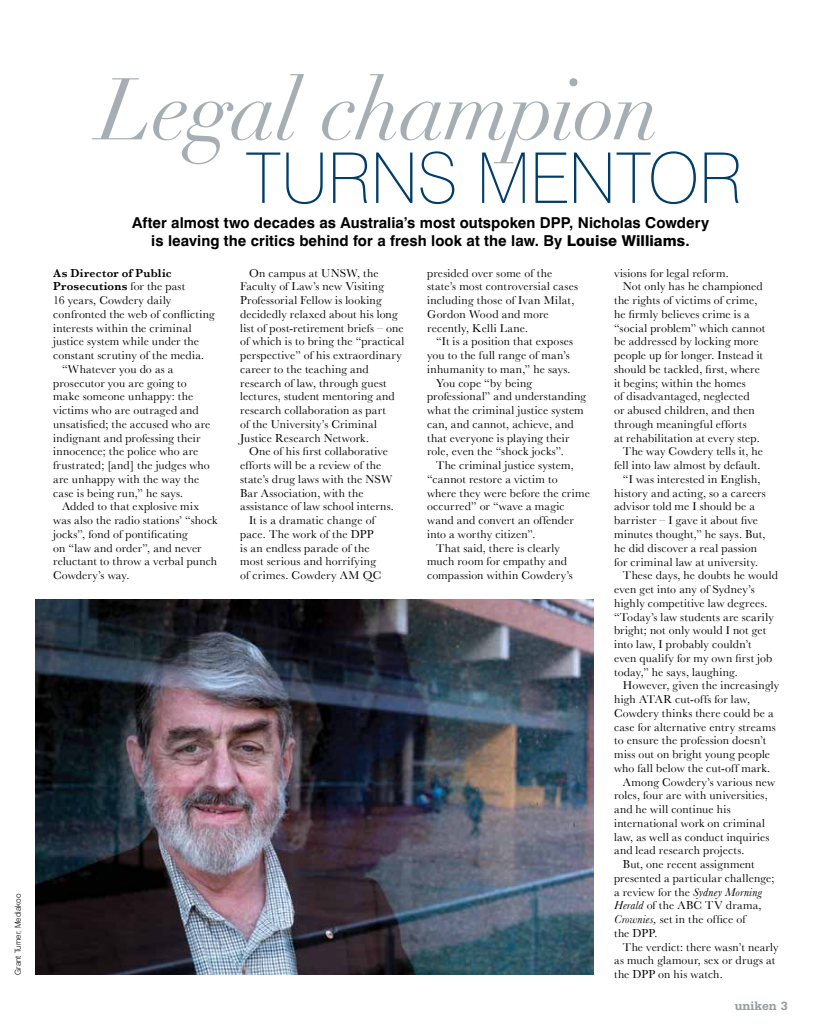
<style>
.page{position:relative;width:833px;height:1028px;background:#fff}
.page>*{position:absolute;margin:0;border:0;box-sizing:border-box;transform-origin:0 0}
.t1{font:italic 85.88px "Didot";letter-spacing:-.015em;color:#a7aeb3}
.t2{font:100 70.12px "Swiss 721 BT";color:#003d68}
.t3{font:700 15px/17.5px "Swiss 721 BT";letter-spacing:.005em;color:#000}
.t4{font:500 12.5px "Serifa BEFOP";color:#949ca1}
.t5{font:11.88px/13.8px "Baskerville";letter-spacing:.015em;color:#000}
.t6{font:600 11.88px "Baskerville";letter-spacing:.02em;color:#000}
.t7{font:300 8.12px "Swiss 721 BT";color:#000}
.s1{font-weight:800}
.s2{font-weight:400}
.s3{font-style:italic}
</style>
<div class="page">
<img style="left:35px;top:599px;width:558px;height:375px">
<p class="t7" style="left:13px;top:974px;width:83px;rotate:-90deg">Grant Turner, Mediakoo</p>
<h1 class="t1" style="left:99px;top:57px;width:562px">Legal champion</h1>
<h2 class="t2" style="left:245px;top:135px;width:274px">TURNS MENT</h2>
<h2 class="t2" style="left:647px;top:135px;width:96px">OR</h2>
<p class="t3" style="left:132px;top:214px;width:419px">After almost two decades as Australia’s most outspoken DPP</p>
<p class="t3" style="left:151px;top:214px;width:559px;text-indent:418px">, Nicholas Cowdery is leaving the critics behind for a fresh look at the law. By <span class="s1">Louise Williams</span>.</p>
<p class="t6" style="left:53px;top:266px;width:120px">As Director of Public</p>
<p class="t6" style="left:53px;top:279px;width:133px">Prosecutions <span class="s2">for the past</span></p>
<p class="t5" style="left:53px;top:293px;width:120px">16 years, Cowdery daily</p>
<p class="t5" style="left:53px;top:307px;width:163px">confronted the web of conflicting</p>
<p class="t5" style="left:53px;top:321px;width:140px">interests within the criminal</p>
<p class="t5" style="left:53px;top:334px;width:147px">justice system while under the</p>
<p class="t5" style="left:53px;top:348px;width:152px">constant scrutiny of the media.</p>
<p class="t5" style="left:62px;top:362px;width:113px">“Whatever you do as a</p>
<p class="t5" style="left:53px;top:376px;width:135px">prosecutor you are going to</p>
<p class="t5" style="left:53px;top:389px;width:142px">make someone unhappy: the</p>
<p class="t5" style="left:53px;top:403px;width:147px">victims who are outraged and</p>
<p class="t5" style="left:53px;top:417px;width:159px">unsatisfied; the accused who are</p>
<p class="t5" style="left:53px;top:431px;width:149px">indignant and professing their</p>
<p class="t5" style="left:53px;top:444px;width:147px">innocence; the police who are</p>
<p class="t5" style="left:53px;top:458px;width:158px">frustrated; [and] the judges who</p>
<p class="t5" style="left:53px;top:472px;width:147px">are unhappy with the way the</p>
<p class="t5" style="left:53px;top:486px;width:131px">case is being run,” he says.</p>
<p class="t5" style="left:62px;top:499px;width:139px">Added to that explosive mix</p>
<p class="t5" style="left:53px;top:513px;width:166px">was also the radio stations’ “shock</p>
<p class="t5" style="left:53px;top:527px;width:136px">jocks”, fond of pontificating</p>
<p class="t5" style="left:53px;top:541px;width:150px">on “law and order”, and never</p>
<p class="t5" style="left:53px;top:554px;width:166px">reluctant to throw a verbal punch</p>
<p class="t5" style="left:53px;top:568px;width:78px">Cowdery’s way.</p>
<p class="t5" style="left:240px;top:266px;width:166px;text-indent:9px">On campus at UNSW, the<br>Faculty of Law’s new Visiting<br>Professorial Fellow is looking decidedly relaxed about his long list of post-retirement briefs – one of which is to bring the “practical perspective” of his extraordinary career to the teaching and research of law, through guest lectures, student mentoring and research collaboration as part<br>of the University’s Criminal<br>Justice Research Network.</p>
<p class="t5" style="left:249px;top:444px;width:141px">One of his first collaborative</p>
<p class="t5" style="left:240px;top:458px;width:143px">efforts will be a review of the</p>
<p class="t5" style="left:240px;top:472px;width:154px">state’s drug laws with the NSW</p>
<p class="t5" style="left:240px;top:486px;width:125px">Bar Association, with the</p>
<p class="t5" style="left:240px;top:499px;width:155px">assistance of law school interns.</p>
<p class="t5" style="left:249px;top:513px;width:128px">It is a dramatic change of</p>
<p class="t5" style="left:240px;top:527px;width:135px">pace. The work of the DPP</p>
<p class="t5" style="left:240px;top:541px;width:131px">is an endless parade of the</p>
<p class="t5" style="left:240px;top:554px;width:137px">most serious and horrifying</p>
<p class="t5" style="left:240px;top:568px;width:143px">of crimes. Cowdery AM QC</p>
<p class="t5" style="left:427px;top:266px;width:152px">presided over some of the state’s most controversial cases including those of Ivan Milat,<br>Gordon Wood and more recently, Kelli Lane.</p>
<p class="t5" style="left:436px;top:334px;width:139px">“It is a position that exposes</p>
<p class="t5" style="left:427px;top:348px;width:144px">you to the full range of man’s</p>
<p class="t5" style="left:427px;top:362px;width:145px">inhumanity to man,” he says.</p>
<p class="t5" style="left:436px;top:376px;width:98px">You cope “by being</p>
<p class="t5" style="left:427px;top:389px;width:160px">professional” and understanding</p>
<p class="t5" style="left:427px;top:403px;width:158px">what the criminal justice system</p>
<p class="t5" style="left:427px;top:417px;width:148px">can, and cannot, achieve, and</p>
<p class="t5" style="left:427px;top:431px;width:144px">that everyone is playing their</p>
<p class="t5" style="left:427px;top:444px;width:138px">role, even the “shock jocks”.</p>
<p class="t5" style="left:436px;top:458px;width:139px">The criminal justice system,</p>
<p class="t5" style="left:427px;top:472px;width:132px">“cannot restore a victim to</p>
<p class="t5" style="left:427px;top:486px;width:164px">where they were before the crime</p>
<p class="t5" style="left:427px;top:499px;width:139px">occurred” or “wave a magic</p>
<p class="t5" style="left:427px;top:513px;width:148px">wand and convert an offender</p>
<p class="t5" style="left:427px;top:527px;width:110px">into a worthy citizen”.</p>
<p class="t5" style="left:436px;top:541px;width:125px">That said, there is clearly</p>
<p class="t5" style="left:427px;top:554px;width:141px">much room for empathy and</p>
<p class="t5" style="left:427px;top:568px;width:147px">compassion within Cowdery’s</p>
<p class="t5" style="left:614px;top:266px;width:116px">visions for legal reform.</p>
<p class="t5" style="left:623px;top:279px;width:141px">Not only has he championed</p>
<p class="t5" style="left:614px;top:293px;width:145px">the rights of victims of crime,</p>
<p class="t5" style="left:614px;top:307px;width:137px">he firmly believes crime is a</p>
<p class="t5" style="left:614px;top:321px;width:153px">“social problem” which cannot</p>
<p class="t5" style="left:614px;top:334px;width:146px">be addressed by locking more</p>
<p class="t5" style="left:614px;top:348px;width:150px">people up for longer. Instead it</p>
<p class="t5" style="left:614px;top:362px;width:147px">should be tackled, first, where</p>
<p class="t5" style="left:614px;top:376px;width:133px">it begins; within the homes</p>
<p class="t5" style="left:614px;top:389px;width:137px">of disadvantaged, neglected</p>
<p class="t5" style="left:614px;top:403px;width:142px">or abused children, and then</p>
<p class="t5" style="left:614px;top:417px;width:134px">through meaningful efforts</p>
<p class="t5" style="left:614px;top:431px;width:147px">at rehabilitation at every step.</p>
<p class="t5" style="left:623px;top:444px;width:142px">The way Cowdery tells it, he</p>
<p class="t5" style="left:614px;top:458px;width:148px">fell into law almost by default.</p>
<p class="t5" style="left:623px;top:472px;width:139px">“I was interested in English,</p>
<p class="t5" style="left:614px;top:486px;width:153px">history and acting, so a careers</p>
<p class="t5" style="left:614px;top:499px;width:142px">advisor told me I should be a</p>
<p class="t5" style="left:614px;top:513px;width:145px">barrister – I gave it about five</p>
<p class="t5" style="left:614px;top:527px;width:153px">minutes thought,” he says. But,</p>
<p class="t5" style="left:614px;top:541px;width:144px">he did discover a real passion</p>
<p class="t5" style="left:614px;top:554px;width:146px">for criminal law at university.</p>
<p class="t5" style="left:623px;top:568px;width:156px">These days, he doubts he would</p>
<p class="t5" style="left:614px;top:582px;width:142px">even get into any of Sydney’s</p>
<p class="t5" style="left:614px;top:596px;width:155px">highly competitive law degrees.</p>
<p class="t5" style="left:614px;top:609px;width:161px">“Today’s law students are scarily</p>
<p class="t5" style="left:614px;top:623px;width:154px">bright; not only would I not get</p>
<p class="t5" style="left:614px;top:637px;width:139px">into law, I probably couldn’t</p>
<p class="t5" style="left:614px;top:651px;width:160px">even qualify for my own first job</p>
<p class="t5" style="left:614px;top:664px;width:125px">today,” he says, laughing.</p>
<p class="t5" style="left:623px;top:678px;width:158px">However, given the increasingly</p>
<p class="t5" style="left:614px;top:692px;width:137px">high ATAR cut-offs for law,</p>
<p class="t5" style="left:614px;top:706px;width:161px">Cowdery thinks there could be a</p>
<p class="t5" style="left:614px;top:719px;width:163px">case for alternative entry streams</p>
<p class="t5" style="left:614px;top:733px;width:154px">to ensure the profession doesn’t</p>
<p class="t5" style="left:614px;top:747px;width:157px">miss out on bright young people</p>
<p class="t5" style="left:614px;top:761px;width:157px">who fall below the cut-off mark.</p>
<p class="t5" style="left:623px;top:774px;width:154px">Among Cowdery’s various new</p>
<p class="t5" style="left:614px;top:788px;width:155px">roles, four are with universities,</p>
<p class="t5" style="left:614px;top:802px;width:118px">and he will continue his</p>
<p class="t5" style="left:614px;top:816px;width:152px">international work on criminal</p>
<p class="t5" style="left:614px;top:829px;width:157px">law, as well as conduct inquiries</p>
<p class="t5" style="left:614px;top:843px;width:132px">and lead research projects.</p>
<p class="t5" style="left:623px;top:857px;width:133px">But, one recent assignment</p>
<p class="t5" style="left:614px;top:871px;width:162px">presented a particular challenge;</p>
<p class="t5" style="left:614px;top:884px;width:149px">a review for the <span class="s3">Sydney Morning</span></p>
<p class="t5" style="left:614px;top:898px;width:149px"><span class="s3">Herald</span> of the ABC TV drama,</p>
<p class="t5" style="left:614px;top:912px;width:133px"><span class="s3">Crownies,</span> set in the office of</p>
<p class="t5" style="left:614px;top:926px;width:45px">the DPP.</p>
<p class="t5" style="left:623px;top:939px;width:157px">The verdict: there wasn’t nearly</p>
<p class="t5" style="left:614px;top:953px;width:163px">as much glamour, sex or drugs at</p>
<p class="t5" style="left:614px;top:967px;width:110px">the DPP on his watch.</p>
<p class="t4" style="left:735px;top:998px;width:55px">uniken 3</p>
</div>
